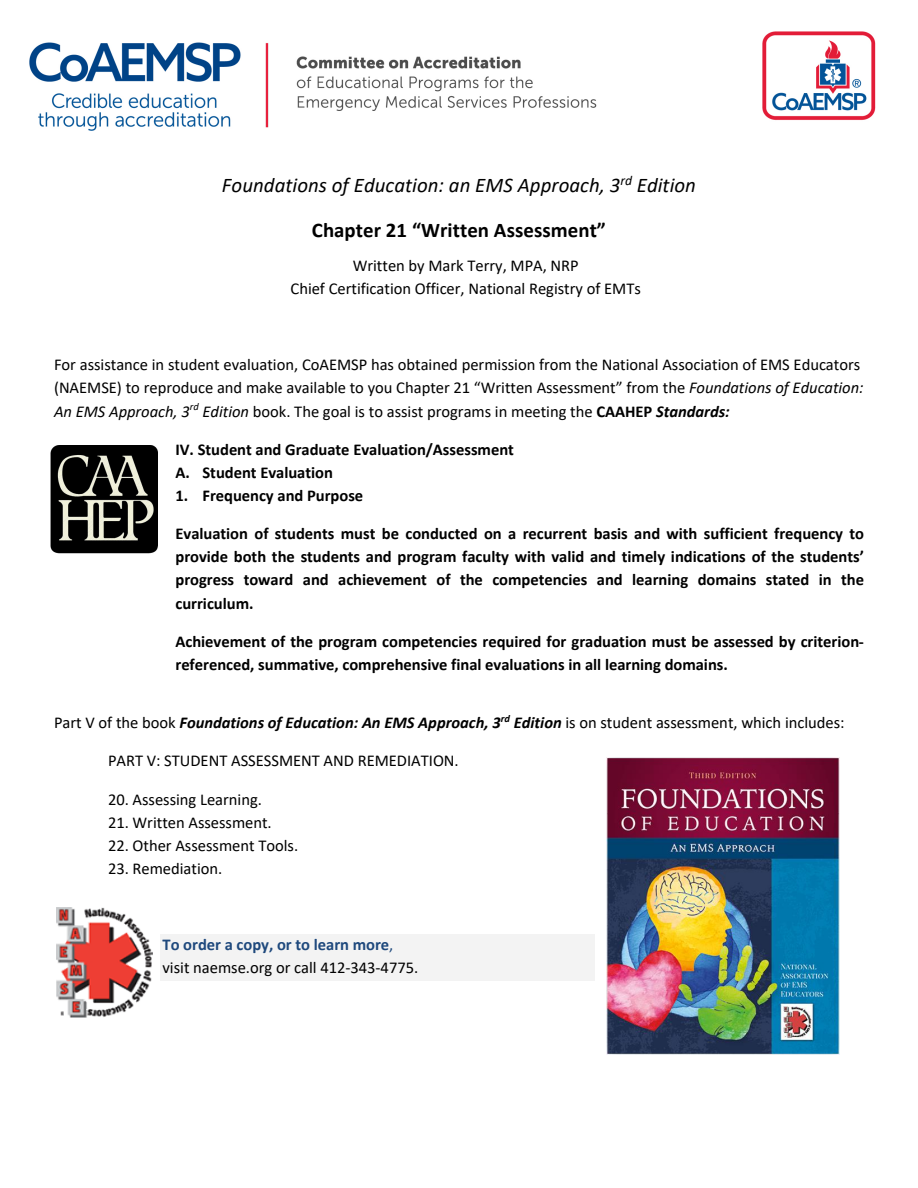
<style>
.page{position:relative;width:918px;height:1188px;background:#fff}
.page>*{position:absolute;margin:0;border:0;box-sizing:border-box;transform-origin:0 0}
.t1{font:italic 20.85px/44.7px "Calibri";letter-spacing:.005em;color:#000;text-align:center}
.t2{font:16.5px/23.1px "Calibri";color:#000}
.t3{font:700 16.5px/23.2px "Calibri";color:#000}
.s1{font-weight:700;font-style:normal}
.s2{font-style:italic}
.s3{font-weight:700}
.s4{font-weight:700;font-style:italic}
.s5{font-weight:700;color:#1f497d}
.s6{color:#1f497d}
</style>
<div class="page">
<img style="left:29px;top:31px;width:846px;height:100px">
<div style="left:160px;top:935px;width:435px;height:23px;background:#f3f3f3"></div>
<div style="left:160px;top:958px;width:435px;height:23px;background:#f3f3f3"></div>
<img style="left:50px;top:445px;width:108px;height:108px">
<img style="left:56px;top:907px;width:97px;height:110px">
<img style="left:606px;top:758px;width:234px;height:297px">
<p class="t1" style="left:222px;top:162px;width:476px">Foundations of Education: an EMS Approach, 3<sup>rd</sup> Edition<br><span class="s1">Chapter 21 “Written Assessment”</span></p>
<p class="t2" style="left:291px;top:254px;width:352px;text-align:center">Written by Mark Terry, MPA, NRP<br>Chief Certification Officer, National Registry of EMTs</p>
<p class="t2" style="left:54px;top:353px;width:811px">For assistance in student evaluation, CoAEMSP has obtained permission from the National Association of EMS Educators (NAEMSE) to reproduce and make available to you Chapter 21 “Written Assessment” from the <span class="s2">Foundations of Education:<br>An EMS Approach, 3</span><sup>rd</sup> <span class="s2">Edition</span> book. The goal is to assist programs in meeting the <span class="s3">CAAHEP</span> <span class="s4">Standards:</span></p>
<p class="t3" style="left:176px;top:437px;width:340px">IV. Student and Graduate Evaluation/Assessment<br>A. Student Evaluation</p>
<p class="t3" style="left:176px;top:484px;width:189px">1. Frequency and Purpose</p>
<p class="t3" style="left:176px;top:522px;width:690px;text-align:justify">Evaluation of students must be conducted on a recurrent basis and with sufficient frequency to provide both the students and program faculty with valid and timely indications of the students’ progress toward and achievement of the competencies and learning domains stated in the curriculum.</p>
<p class="t3" style="left:176px;top:630px;width:690px">Achievement of the program competencies required for graduation must be assessed by criterion&shy;referenced, summative, comprehensive final evaluations in all learning domains.</p>
<p class="t2" style="left:54px;top:711px;width:792px">Part V of the book <span class="s4">Foundations of Education: An EMS Approach, 3</span><sup>rd</sup> <span class="s4">Edition</span> is on student assessment, which includes:</p>
<p class="t2" style="left:108px;top:749px;width:352px">PART V: STUDENT ASSESSMENT AND REMEDIATION.</p>
<p class="t2" style="left:108px;top:787px;width:156px">20. Assessing Learning.</p>
<p class="t2" style="left:108px;top:810px;width:165px">21. Written Assessment.</p>
<p class="t2" style="left:108px;top:834px;width:192px">22. Other Assessment Tools.</p>
<p class="t2" style="left:108px;top:857px;width:116px">23. Remediation.</p>
<p class="t2" style="left:163px;top:933px;width:257px"><span class="s5">To order a copy, or to learn more</span><span class="s6">, </span>visit naemse.org or call 412-343-4775.</p>
</div>
